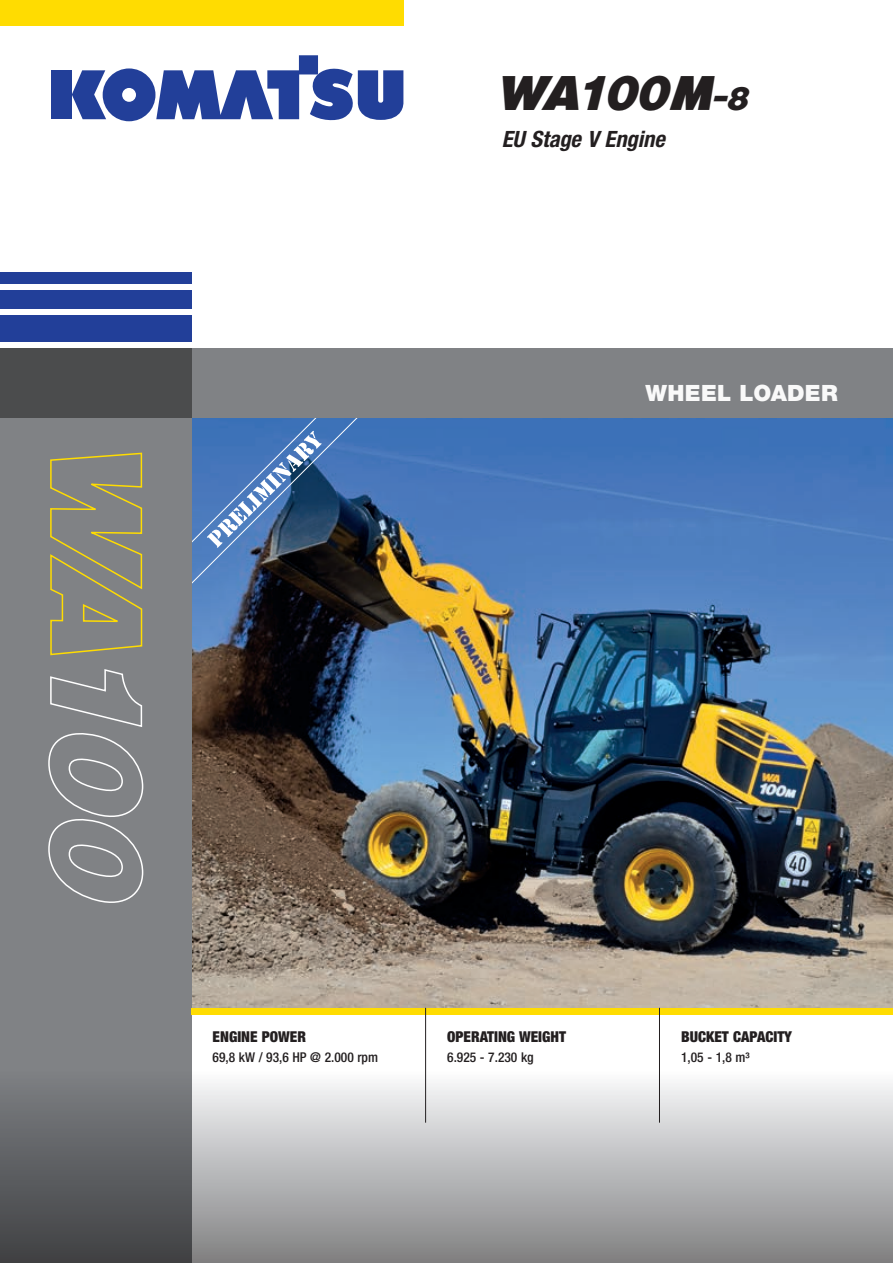
<style>
.page{position:relative;width:893px;height:1263px;background:#fff}
.page>*{position:absolute;margin:0;border:0;box-sizing:border-box;transform-origin:0 0}
.t1{font:italic 45px "Komatsu VI";letter-spacing:-.04em;color:#231f20}
.t2{font:italic 700 condensed 22.5px "Helvetica Neue LT Pro";letter-spacing:-.005em;color:#231f20}
.t3{font:900 22.5px "Helvetica Neue LT Pro";letter-spacing:.01em;color:#fff}
.t4{font:900 condensed 15px "Helvetica Neue LT Pro";color:#231f20}
.t5{font:500 condensed 13.5px "Helvetica Neue LT Pro";color:#231f20}
.s1{font-size:30px}
</style>
<div class="page">
<img style="left:192px;top:418px;width:701px;height:590px">
<svg style="left:192px;top:418px;width:166px;height:166px"></svg>
<div style="left:0;top:349px;width:192px;height:914px;background:#808285"></div>
<div style="left:0;top:316px;width:192px;height:26px;background:#223f99"></div>
<div style="left:0;top:290px;width:192px;height:19px;background:#223f99"></div>
<div style="left:0;top:272px;width:192px;height:12px;background:#223f99"></div>
<div style="left:0;top:0;width:404px;height:26px;background:#ffdc01"></div>
<div style="left:51px;top:70px;width:21px;height:49px;background:#223f99"></div>
<svg style="left:72px;top:55px;width:331px;height:66px"></svg>
<div style="left:191px;top:1008px;width:702px;height:6px;background:#ffdc01"></div>
<div style="left:0;top:349px;width:893px;height:69px;background:#808285"></div>
<div style="left:0;top:349px;width:192px;height:69px;background:#4b4c4d"></div>
<svg style="left:0;top:1071px;width:893px;height:192px"></svg>
<hr style="left:425px;top:1008px;width:1px;height:115px;background:#231f20">
<hr style="left:659px;top:1008px;width:1px;height:115px;background:#231f20">
<svg style="left:50px;top:452px;width:93px;height:204px"></svg>
<svg style="left:48px;top:669px;width:96px;height:234px"></svg>
<h1 class="t1" style="left:502px;top:70px;width:250px">WA100M<span class="s1">-8</span></h1>
<h2 class="t2" style="left:502px;top:125px;width:164px">EU Stage V Engine</h2>
<h2 class="t3" style="left:646px;top:379px;width:194px">WHEEL LOADER</h2>
<p class="t4" style="left:213px;top:1028px;width:95px">ENGINE POWER</p>
<p class="t5" style="left:213px;top:1049px;width:167px">69,8 kW / 93,6 HP @ 2.000 rpm</p>
<p class="t4" style="left:447px;top:1028px;width:120px">OPERATING WEIGHT</p>
<p class="t5" style="left:447px;top:1049px;width:88px">6.925 - 7.230 kg</p>
<p class="t4" style="left:681px;top:1028px;width:112px">BUCKET CAPACITY</p>
<p class="t5" style="left:681px;top:1049px;width:70px">1,05 - 1,8 m³</p>
</div>
